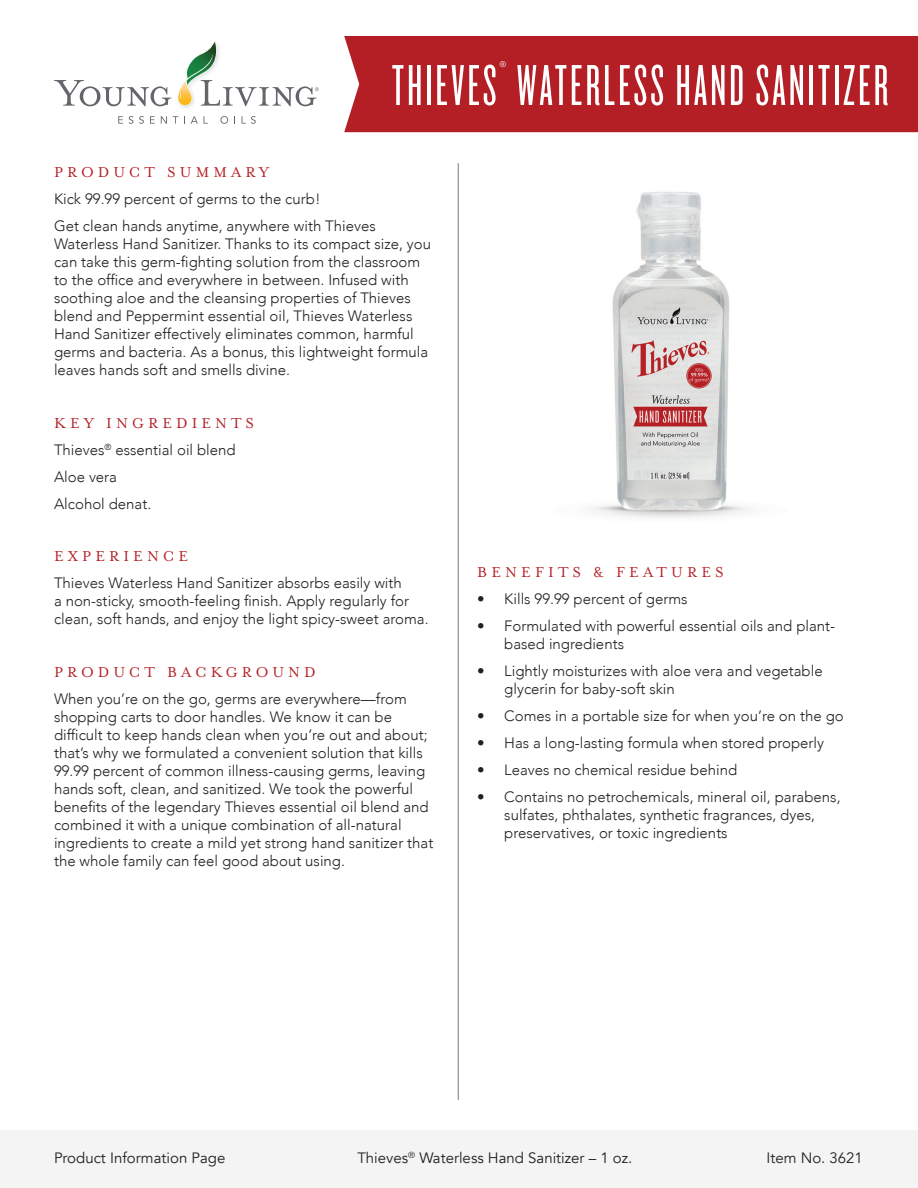
<style>
.page{position:relative;width:918px;height:1188px;background:#fff}
.page>*{position:absolute;margin:0;border:0;box-sizing:border-box;transform-origin:0 0}
.t1{font:60px "Knockout 26 Junior Flywght";letter-spacing:.05em;color:#fff}
.t2{font:16.5px "Mrs Eaves OT";letter-spacing:.25em;color:#b41f25}
.t3{font:300 15px/18px "Avenir";color:#231f20}
.t4{font:15px "Avenir";color:#231f20}
</style>
<div class="page">
<div style="left:0;top:1130px;width:918px;height:58px;background:#f4f4f4"></div>
<img style="left:181px;top:106px;width:10px;height:2px">
<svg style="left:118px;top:116px;width:5px;height:8px"></svg>
<svg style="left:129px;top:116px;width:4px;height:8px"></svg>
<svg style="left:139px;top:116px;width:5px;height:8px"></svg>
<svg style="left:150px;top:116px;width:5px;height:8px"></svg>
<svg style="left:161px;top:116px;width:6px;height:8px"></svg>
<svg style="left:173px;top:116px;width:5px;height:8px"></svg>
<svg style="left:191px;top:116px;width:17px;height:8px"></svg>
<svg style="left:220px;top:116px;width:8px;height:8px"></svg>
<svg style="left:242px;top:116px;width:14px;height:8px"></svg>
<svg style="left:54px;top:41px;width:265px;height:65px"></svg>
<hr style="left:458px;top:163px;width:1px;height:937px;background:#777779">
<div style="left:344px;top:36px;width:574px;height:96px;background:#b41f25"></div>
<img style="left:592px;top:191px;width:159px;height:327px">
<p class="t1" style="left:392px;top:52px;width:498px">THIEVES<sup>®</sup> WATERLESS HAND SANITIZER</p>
<p class="t2" style="left:54px;top:163px;width:217px">PRODUCT SUMMARY</p>
<p class="t3" style="left:54px;top:190px;width:268px">Kick 99.99 percent of germs to the curb!</p>
<p class="t3" style="left:54px;top:217px;width:379px">Get clean hands anytime, anywhere with Thieves Waterless Hand Sanitizer. Thanks to its compact size, you can take this germ-fighting solution from the classroom to the office and everywhere in between. Infused with soothing aloe and the cleansing properties of Thieves blend and Peppermint essential oil, Thieves Waterless Hand Sanitizer effectively eliminates common, harmful germs and bacteria. As a bonus, this lightweight formula leaves hands soft and smells divine.</p>
<p class="t2" style="left:54px;top:414px;width:202px">KEY INGREDIENTS</p>
<p class="t3" style="left:54px;top:440px;width:183px">Thieves<sup>®</sup> essential oil blend</p>
<p class="t3" style="left:54px;top:467px;width:65px">Aloe vera</p>
<p class="t3" style="left:54px;top:494px;width:99px">Alcohol denat.</p>
<p class="t2" style="left:54px;top:547px;width:136px">EXPERIENCE</p>
<p class="t3" style="left:54px;top:574px;width:376px">Thieves Waterless Hand Sanitizer absorbs easily with<br>a non-sticky, smooth-feeling finish. Apply regularly for clean, soft hands, and enjoy the light spicy-sweet aroma.</p>
<p class="t2" style="left:54px;top:663px;width:263px">PRODUCT BACKGROUND</p>
<p class="t3" style="left:54px;top:689px;width:381px">When you’re on the go, germs are everywhere—from shopping carts to door handles. We know it can be difficult to keep hands clean when you’re out and about; that’s why we formulated a convenient solution that kills 99.99 percent of common illness-causing germs, leaving hands soft, clean, and sanitized. We took the powerful benefits of the legendary Thieves essential oil blend and combined it with a unique combination of all-natural ingredients to create a mild yet strong hand sanitizer that the whole family can feel good about using.</p>
<p class="t2" style="left:477px;top:563px;width:248px">BENEFITS &amp; FEATURES</p>
<p class="t3" style="left:477px;top:590px;width:212px">• Kills 99.99 percent of germs</p>
<p class="t3" style="left:504px;top:617px;width:332px;text-indent:-27px">• Formulated with powerful essential oils and plant&shy;based ingredients</p>
<p class="t3" style="left:504px;top:662px;width:320px;text-indent:-27px">• Lightly moisturizes with aloe vera and vegetable glycerin for baby-soft skin</p>
<p class="t3" style="left:477px;top:707px;width:368px">• Comes in a portable size for when you’re on the go</p>
<p class="t3" style="left:477px;top:734px;width:348px">• Has a long-lasting formula when stored properly</p>
<p class="t3" style="left:477px;top:761px;width:261px">• Leaves no chemical residue behind</p>
<p class="t3" style="left:504px;top:788px;width:338px;text-indent:-27px">• Contains no petrochemicals, mineral oil, parabens, sulfates, phthalates, synthetic fragrances, dyes, preservatives, or toxic ingredients</p>
<p class="t4" style="left:54px;top:1148px;width:173px">Product Information Page</p>
<p class="t4" style="left:357px;top:1148px;width:277px">Thieves<sup>®</sup> Waterless Hand Sanitizer – 1 oz.</p>
<p class="t4" style="left:766px;top:1148px;width:98px">Item No. 3621</p>
</div>
